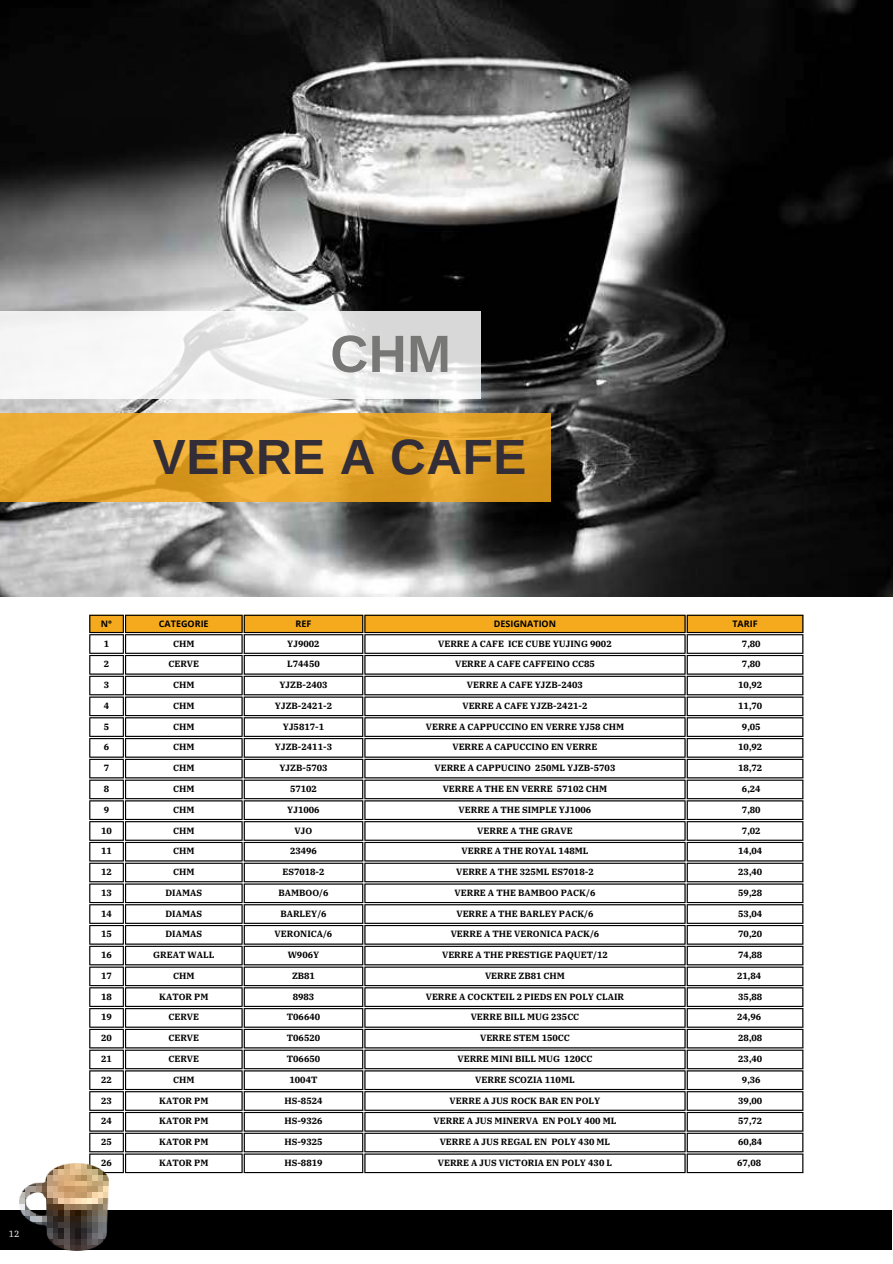
<style>
.page{position:relative;width:893px;height:1264px;background:#fff}
.page>*{position:absolute;margin:0;border:0;box-sizing:border-box;transform-origin:0 0}
.t1{font:700 52.5px "Arimo";color:#777776}
.t2{font:700 49.5px "Arimo";letter-spacing:.01em;color:#322d37}
.t3{font:700 9px "IBM Plex Serif";color:#000}
.t4{font:700 9px "Open Sans";color:#000}
.t5{font:9px "IBM Plex Serif";color:#fff}
</style>
<div class="page">
<svg style="left:89px;top:614px;width:714px;height:559px"></svg>
<img style="left:0;top:0;width:892px;height:596px">
<svg style="left:0;top:311px;width:481px;height:87px;fill:#f6f6f6"></svg>
<svg style="left:0;top:414px;width:550px;height:87px;fill:#ebac34"></svg>
<div style="left:0;top:1209px;width:891px;height:40px;background:#000"></div>
<img style="left:20px;top:1163px;width:88px;height:86px">
<p class="t5" style="left:9px;top:1227px;width:12px">12</p>
<h1 class="t1" style="left:330px;top:324px;width:122px">CHM</h1>
<h2 class="t2" style="left:153px;top:429px;width:375px">VERRE A CAFE</h2>
<p class="t4" style="left:101px;top:617px;width:13px">N°</p>
<p class="t4" style="left:159px;top:617px;width:51px">CATEGORIE</p>
<p class="t4" style="left:295px;top:617px;width:17px">REF</p>
<p class="t4" style="left:494px;top:617px;width:64px">DESIGNATION</p>
<p class="t4" style="left:732px;top:617px;width:27px">TARIF</p>
<p class="t3" style="left:104px;top:637px;width:7px">1</p>
<p class="t3" style="left:173px;top:637px;width:23px">CHM</p>
<p class="t3" style="left:287px;top:637px;width:34px">YJ9002</p>
<p class="t3" style="left:438px;top:637px;width:175px">VERRE A CAFE ICE CUBE YUJING 9002</p>
<p class="t3" style="left:741px;top:637px;width:20px">7,80</p>
<p class="t3" style="left:104px;top:658px;width:7px">2</p>
<p class="t3" style="left:168px;top:658px;width:32px">CERVE</p>
<p class="t3" style="left:287px;top:658px;width:34px">L74450</p>
<p class="t3" style="left:455px;top:658px;width:141px">VERRE A CAFE CAFFEINO CC85</p>
<p class="t3" style="left:741px;top:658px;width:20px">7,80</p>
<p class="t3" style="left:104px;top:679px;width:7px">3</p>
<p class="t3" style="left:173px;top:679px;width:23px">CHM</p>
<p class="t3" style="left:279px;top:679px;width:50px">YJZB-2403</p>
<p class="t3" style="left:467px;top:679px;width:117px">VERRE A CAFE YJZB-2403</p>
<p class="t3" style="left:738px;top:679px;width:26px">10,92</p>
<p class="t3" style="left:104px;top:699px;width:7px">4</p>
<p class="t3" style="left:173px;top:699px;width:23px">CHM</p>
<p class="t3" style="left:275px;top:699px;width:59px">YJZB-2421-2</p>
<p class="t3" style="left:462px;top:699px;width:126px">VERRE A CAFE YJZB-2421-2</p>
<p class="t3" style="left:738px;top:699px;width:26px">11,70</p>
<p class="t3" style="left:104px;top:720px;width:7px">5</p>
<p class="t3" style="left:173px;top:720px;width:23px">CHM</p>
<p class="t3" style="left:283px;top:720px;width:43px">YJ5817-1</p>
<p class="t3" style="left:426px;top:720px;width:200px">VERRE A CAPPUCCINO EN VERRE YJ58 CHM</p>
<p class="t3" style="left:741px;top:720px;width:20px">9,05</p>
<p class="t3" style="left:104px;top:741px;width:7px">6</p>
<p class="t3" style="left:173px;top:741px;width:23px">CHM</p>
<p class="t3" style="left:275px;top:741px;width:59px">YJZB-2411-3</p>
<p class="t3" style="left:452px;top:741px;width:146px">VERRE A CAPUCCINO EN VERRE</p>
<p class="t3" style="left:738px;top:741px;width:26px">10,92</p>
<p class="t3" style="left:104px;top:762px;width:7px">7</p>
<p class="t3" style="left:173px;top:762px;width:23px">CHM</p>
<p class="t3" style="left:279px;top:762px;width:50px">YJZB-5703</p>
<p class="t3" style="left:434px;top:762px;width:182px">VERRE A CAPPUCINO 250ML YJZB-5703</p>
<p class="t3" style="left:738px;top:762px;width:26px">18,72</p>
<p class="t3" style="left:104px;top:782px;width:7px">8</p>
<p class="t3" style="left:173px;top:782px;width:23px">CHM</p>
<p class="t3" style="left:290px;top:782px;width:28px">57102</p>
<p class="t3" style="left:442px;top:782px;width:166px">VERRE A THE EN VERRE 57102 CHM</p>
<p class="t3" style="left:741px;top:782px;width:20px">6,24</p>
<p class="t3" style="left:104px;top:803px;width:7px">9</p>
<p class="t3" style="left:173px;top:803px;width:23px">CHM</p>
<p class="t3" style="left:287px;top:803px;width:34px">YJ1006</p>
<p class="t3" style="left:458px;top:803px;width:134px">VERRE A THE SIMPLE YJ1006</p>
<p class="t3" style="left:741px;top:803px;width:20px">7,80</p>
<p class="t3" style="left:101px;top:824px;width:12px">10</p>
<p class="t3" style="left:173px;top:824px;width:23px">CHM</p>
<p class="t3" style="left:294px;top:824px;width:19px">VJO</p>
<p class="t3" style="left:477px;top:824px;width:97px">VERRE A THE GRAVE</p>
<p class="t3" style="left:741px;top:824px;width:20px">7,02</p>
<p class="t3" style="left:101px;top:845px;width:12px">11</p>
<p class="t3" style="left:173px;top:845px;width:23px">CHM</p>
<p class="t3" style="left:290px;top:845px;width:28px">23496</p>
<p class="t3" style="left:461px;top:845px;width:128px">VERRE A THE ROYAL 148ML</p>
<p class="t3" style="left:738px;top:845px;width:26px">14,04</p>
<p class="t3" style="left:101px;top:865px;width:12px">12</p>
<p class="t3" style="left:173px;top:865px;width:23px">CHM</p>
<p class="t3" style="left:282px;top:865px;width:44px">ES7018-2</p>
<p class="t3" style="left:456px;top:865px;width:139px">VERRE A THE 325ML ES7018-2</p>
<p class="t3" style="left:738px;top:865px;width:26px">23,40</p>
<p class="t3" style="left:101px;top:886px;width:12px">13</p>
<p class="t3" style="left:165px;top:886px;width:38px">DIAMAS</p>
<p class="t3" style="left:278px;top:886px;width:51px">BAMBOO/6</p>
<p class="t3" style="left:454px;top:886px;width:142px">VERRE A THE BAMBOO PACK/6</p>
<p class="t3" style="left:738px;top:886px;width:26px">59,28</p>
<p class="t3" style="left:101px;top:907px;width:12px">14</p>
<p class="t3" style="left:165px;top:907px;width:38px">DIAMAS</p>
<p class="t3" style="left:280px;top:907px;width:48px">BARLEY/6</p>
<p class="t3" style="left:456px;top:907px;width:138px">VERRE A THE BARLEY PACK/6</p>
<p class="t3" style="left:738px;top:907px;width:26px">53,04</p>
<p class="t3" style="left:101px;top:928px;width:12px">15</p>
<p class="t3" style="left:165px;top:928px;width:38px">DIAMAS</p>
<p class="t3" style="left:274px;top:928px;width:59px">VERONICA/6</p>
<p class="t3" style="left:450px;top:928px;width:150px">VERRE A THE VERONICA PACK/6</p>
<p class="t3" style="left:738px;top:928px;width:26px">70,20</p>
<p class="t3" style="left:101px;top:948px;width:12px">16</p>
<p class="t3" style="left:153px;top:948px;width:62px">GREAT WALL</p>
<p class="t3" style="left:288px;top:948px;width:33px">W906Y</p>
<p class="t3" style="left:442px;top:948px;width:167px">VERRE A THE PRESTIGE PAQUET/12</p>
<p class="t3" style="left:738px;top:948px;width:26px">74,88</p>
<p class="t3" style="left:101px;top:969px;width:12px">17</p>
<p class="t3" style="left:173px;top:969px;width:23px">CHM</p>
<p class="t3" style="left:292px;top:969px;width:24px">ZB81</p>
<p class="t3" style="left:485px;top:969px;width:81px">VERRE ZB81 CHM</p>
<p class="t3" style="left:737px;top:969px;width:26px">21,84</p>
<p class="t3" style="left:101px;top:990px;width:12px">18</p>
<p class="t3" style="left:159px;top:990px;width:51px">KATOR PM</p>
<p class="t3" style="left:293px;top:990px;width:23px">8983</p>
<p class="t3" style="left:426px;top:990px;width:200px">VERRE A COCKTEIL 2 PIEDS EN POLY CLAIR</p>
<p class="t3" style="left:738px;top:990px;width:26px">35,88</p>
<p class="t3" style="left:101px;top:1011px;width:12px">19</p>
<p class="t3" style="left:168px;top:1011px;width:32px">CERVE</p>
<p class="t3" style="left:287px;top:1011px;width:35px">T06640</p>
<p class="t3" style="left:470px;top:1011px;width:110px">VERRE BILL MUG 235CC</p>
<p class="t3" style="left:737px;top:1011px;width:26px">24,96</p>
<p class="t3" style="left:101px;top:1031px;width:12px">20</p>
<p class="t3" style="left:168px;top:1031px;width:32px">CERVE</p>
<p class="t3" style="left:287px;top:1031px;width:35px">T06520</p>
<p class="t3" style="left:480px;top:1031px;width:91px">VERRE STEM 150CC</p>
<p class="t3" style="left:738px;top:1031px;width:26px">28,08</p>
<p class="t3" style="left:101px;top:1052px;width:12px">21</p>
<p class="t3" style="left:168px;top:1052px;width:32px">CERVE</p>
<p class="t3" style="left:287px;top:1052px;width:35px">T06650</p>
<p class="t3" style="left:457px;top:1052px;width:136px">VERRE MINI BILL MUG 120CC</p>
<p class="t3" style="left:738px;top:1052px;width:26px">23,40</p>
<p class="t3" style="left:101px;top:1073px;width:12px">22</p>
<p class="t3" style="left:173px;top:1073px;width:23px">CHM</p>
<p class="t3" style="left:289px;top:1073px;width:29px">1004T</p>
<p class="t3" style="left:475px;top:1073px;width:101px">VERRE SCOZIA 110ML</p>
<p class="t3" style="left:741px;top:1073px;width:20px">9,36</p>
<p class="t3" style="left:101px;top:1094px;width:12px">23</p>
<p class="t3" style="left:159px;top:1094px;width:51px">KATOR PM</p>
<p class="t3" style="left:284px;top:1094px;width:40px">HS-8524</p>
<p class="t3" style="left:449px;top:1094px;width:152px">VERRE A JUS ROCK BAR EN POLY</p>
<p class="t3" style="left:738px;top:1094px;width:26px">39,00</p>
<p class="t3" style="left:101px;top:1115px;width:12px">24</p>
<p class="t3" style="left:159px;top:1115px;width:51px">KATOR PM</p>
<p class="t3" style="left:284px;top:1115px;width:40px">HS-9326</p>
<p class="t3" style="left:433px;top:1115px;width:184px">VERRE A JUS MINERVA EN POLY 400 ML</p>
<p class="t3" style="left:738px;top:1115px;width:26px">57,72</p>
<p class="t3" style="left:101px;top:1135px;width:12px">25</p>
<p class="t3" style="left:159px;top:1135px;width:51px">KATOR PM</p>
<p class="t3" style="left:284px;top:1135px;width:40px">HS-9325</p>
<p class="t3" style="left:439px;top:1135px;width:172px">VERRE A JUS REGAL EN POLY 430 ML</p>
<p class="t3" style="left:738px;top:1135px;width:26px">60,84</p>
<p class="t3" style="left:101px;top:1156px;width:12px">26</p>
<p class="t3" style="left:159px;top:1156px;width:51px">KATOR PM</p>
<p class="t3" style="left:284px;top:1156px;width:40px">HS-8819</p>
<p class="t3" style="left:438px;top:1156px;width:176px">VERRE A JUS VICTORIA EN POLY 430 L</p>
<p class="t3" style="left:737px;top:1156px;width:26px">67,08</p>
</div>
